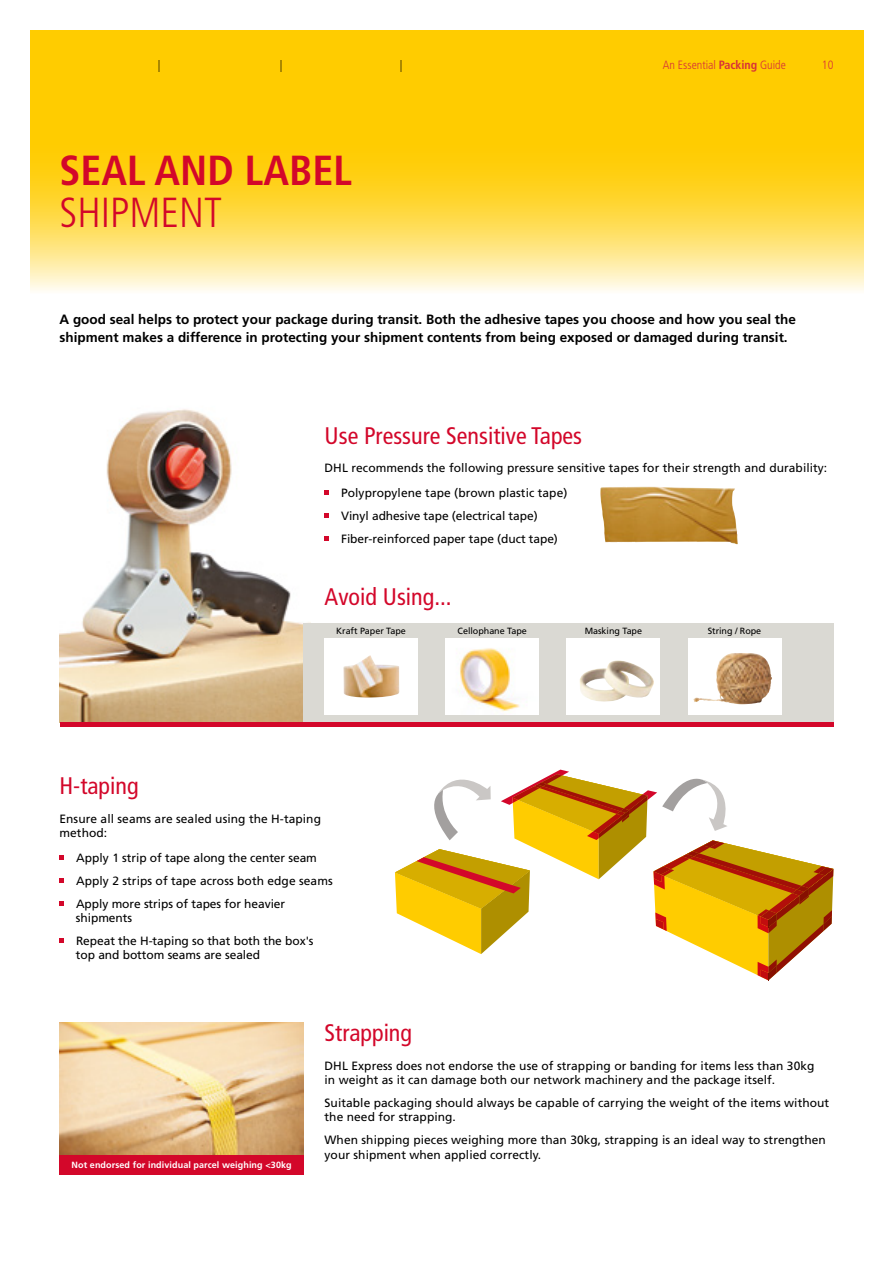
<style>
.page{position:relative;width:893px;height:1263px;background:#fff}
.page>*{position:absolute;margin:0;border:0;box-sizing:border-box;transform-origin:0 0}
.t1{font:700 condensed 42px "Frutiger LT Std";color:#d3072a}
.t2{font:300 condensed 42px "Frutiger LT Std";color:#d3072a}
.t3{font:condensed 24px "Frutiger LT Std";color:#d3072a}
.t4{font:700 13.5px/18.3px "Frutiger LT Std";color:#000}
.t5{font:12px/23px "Frutiger LT Std";letter-spacing:.005em;color:#000}
.t6{font:300 condensed 12px "Frutiger LT Std";color:#d73138}
.t7{font:300 condensed 12px "Frutiger LT Std";color:#000}
.t8{font:9px "Frutiger LT Std";letter-spacing:-.005em;color:#000}
.t9{font:700 9px "Frutiger LT Std";letter-spacing:.01em;color:#fff}
.s1{font-weight:700}
</style>
<div class="page">
<img style="left:60px;top:409px;width:251px;height:314px">
<img style="left:600px;top:487px;width:138px;height:57px">
<div style="left:30px;top:30px;width:833px;height:85px;background:#fc0"></div>
<svg style="left:30px;top:115px;width:833px;height:176px;background:#ffda4a"></svg>
<svg style="left:325px;top:490px;width:4px;height:5px"></svg>
<svg style="left:325px;top:513px;width:4px;height:5px"></svg>
<svg style="left:325px;top:536px;width:4px;height:5px"></svg>
<div style="left:303px;top:623px;width:530px;height:100px;background:#dad9d3"></div>
<hr style="left:60px;top:723px;width:773px;height:4px;background:#d3072a">
<div style="left:325px;top:638px;width:93px;height:77px;background:#fff"></div>
<img style="left:343px;top:655px;width:56px;height:43px">
<img style="left:446px;top:638px;width:93px;height:76px">
<div style="left:567px;top:638px;width:93px;height:77px;background:#fff"></div>
<img style="left:580px;top:660px;width:74px;height:42px">
<div style="left:688px;top:638px;width:93px;height:77px;background:#fff"></div>
<img style="left:693px;top:653px;width:79px;height:51px">
<svg style="left:60px;top:855px;width:4px;height:5px"></svg>
<svg style="left:60px;top:878px;width:4px;height:5px"></svg>
<svg style="left:60px;top:901px;width:4px;height:5px"></svg>
<svg style="left:60px;top:939px;width:4px;height:4px"></svg>
<svg style="left:395px;top:769px;width:438px;height:211px"></svg>
<img style="left:60px;top:1023px;width:244px;height:132px">
<div style="left:60px;top:1155px;width:244px;height:19px;background:#d3072a"></div>
<p class="t7" style="left:158px;top:58px;width:4px">|</p>
<p class="t7" style="left:280px;top:58px;width:4px">|</p>
<p class="t7" style="left:400px;top:58px;width:4px">|</p>
<p class="t6" style="left:663px;top:58px;width:125px">An Essential <span class="s1">Packing</span> Guide</p>
<p class="t6" style="left:822px;top:58px;width:13px">10</p>
<h1 class="t1" style="left:60px;top:145px;width:294px">SEAL AND LABEL</h1>
<h1 class="t2" style="left:60px;top:188px;width:164px">SHIPMENT</h1>
<p class="t4" style="left:60px;top:310px;width:738px">A good seal helps to protect your package during transit. Both the adhesive tapes you choose and how you seal the shipment makes a difference in protecting your shipment contents from being exposed or damaged during transit.</p>
<h2 class="t3" style="left:325px;top:421px;width:259px">Use Pressure Sensitive Tapes</h2>
<p class="t5" style="left:341px;top:456px;width:488px;line-height:24.5px;text-indent:-16px">DHL recommends the following pressure sensitive tapes for their strength and durability:<br>Polypropylene tape (brown plastic tape)</p>
<p class="t5" style="left:341px;top:504px;width:218px">Vinyl adhesive tape (electrical tape)<br>Fiber-reinforced paper tape (duct tape)</p>
<h2 class="t3" style="left:325px;top:582px;width:129px">Avoid Using...</h2>
<p class="t8" style="left:336px;top:626px;width:71px">Kraft Paper Tape</p>
<p class="t8" style="left:458px;top:626px;width:71px">Cellophane Tape</p>
<p class="t8" style="left:585px;top:626px;width:59px">Masking Tape</p>
<p class="t8" style="left:708px;top:626px;width:55px">String / Rope</p>
<h2 class="t3" style="left:60px;top:772px;width:81px">H-taping</h2>
<p class="t5" style="left:60px;top:811px;width:263px;line-height:14.4px">Ensure all seams are sealed using the H-taping method:</p>
<p class="t5" style="left:76px;top:846px;width:258px">Apply 1 strip of tape along the center seam<br>Apply 2 strips of tape across both edge seams<br>Apply more strips of tapes for heavier</p>
<p class="t5" style="left:76px;top:906px;width:239px">shipments<br>Repeat the H-taping so that both the box's</p>
<p class="t5" style="left:76px;top:944px;width:186px">top and bottom seams are sealed</p>
<p class="t9" style="left:72px;top:1160px;width:222px">Not endorsed for individual parcel weighing &lt;30kg</p>
<h2 class="t3" style="left:325px;top:1018px;width:89px">Strapping</h2>
<p class="t5" style="left:325px;top:1058px;width:491px;line-height:14.4px">DHL Express does not endorse the use of strapping or banding for items less than 30kg in weight as it can damage both our network machinery and the package itself.</p>
<p class="t5" style="left:325px;top:1096px;width:506px;line-height:14.4px">Suitable packaging should always be capable of carrying the weight of the items without the need for strapping.</p>
<p class="t5" style="left:325px;top:1133px;width:503px;line-height:14.4px">When shipping pieces weighing more than 30kg, strapping is an ideal way to strengthen your shipment when applied correctly.</p>
</div>
